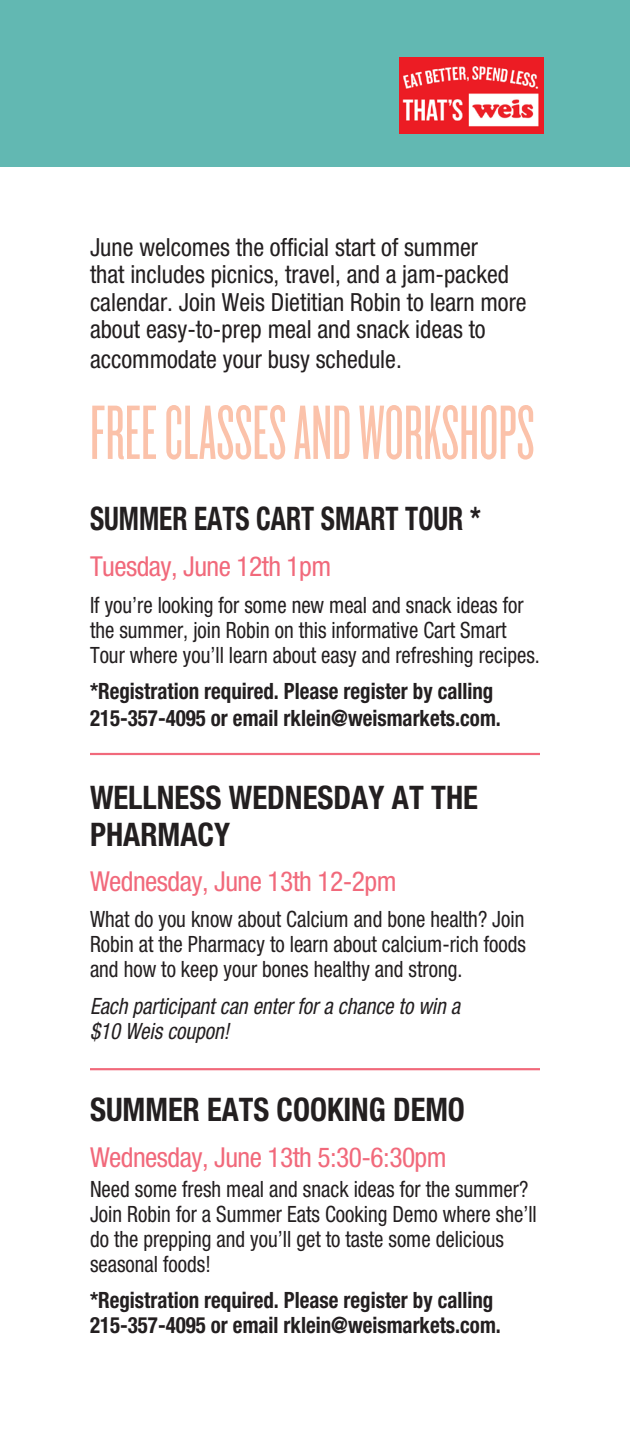
<style>
.page{position:relative;width:630px;height:1440px;background:#fff}
.page>*{position:absolute;margin:0;border:0;box-sizing:border-box;transform-origin:0 0}
.t1{font:80px "Knockout 26 Junior Flywght";color:#fbc2aa}
.t2{font:700 condensed 32.5px/37.5px "Helvetica Neue";color:#231f20;scale:.95 1}
.t3{font:700 condensed 32.5px "Helvetica Neue";color:#231f20;scale:.84 1}
.t4{font:condensed 27.5px "Helvetica Neue";letter-spacing:-.02em;color:#f1697b}
.t5{font:condensed 25px/27.5px "Helvetica Neue";color:#231f20}
.t6{font:condensed 22.5px/25px "Helvetica Neue";color:#231f20;scale:.93 1}
.t7{font:700 condensed 22.5px "Helvetica Neue";color:#231f20;scale:.93 1}
.t8{font:italic condensed 22.5px "Helvetica Neue";color:#231f20;scale:.93 1}
</style>
<div class="page">
<div style="left:0;top:0;width:630px;height:166px;background:#62b8b2"></div>
<img style="left:400px;top:58px;width:144px;height:76px">
<hr style="left:90px;top:753px;width:450px;height:2px;background:#f1697b">
<hr style="left:90px;top:1068px;width:450px;height:2px;background:#f1697b">
<p class="t5" style="left:90px;top:233px;width:438px">June welcomes the official start of summer<br>that includes picnics, travel, and a jam-packed calendar. Join Weis Dietitian Robin to learn more about easy-to-prep meal and snack ideas to</p>
<p class="t5" style="left:90px;top:346px;width:313px">accommodate your busy schedule.</p>
<p class="t1" style="left:90px;top:388px;width:446px">FREE CLASSES AND WORKSHOPS</p>
<p class="t3" style="left:90px;top:499px;width:467px">SUMMER EATS CART SMART TOUR *</p>
<p class="t4" style="left:90px;top:551px;width:243px">Tuesday, June 12th 1pm</p>
<p class="t6" style="left:90px;top:592px;width:485px">If you’re looking for some new meal and snack ideas for the summer, join Robin on this informative Cart Smart<br>Tour where you’ll learn about easy and refreshing recipes.</p>
<p class="t7" style="left:90px;top:677px;width:435px">*Registration required. Please register by calling</p>
<p class="t7" style="left:90px;top:705px;width:443px">215-357-4095 or email rklein@weismarkets.com.</p>
<p class="t2" style="left:90px;top:778px;width:410px">WELLNESS WEDNESDAY AT THE<br>PHARMACY</p>
<p class="t4" style="left:90px;top:865px;width:308px">Wednesday, June 13th 12-2pm</p>
<p class="t6" style="left:90px;top:907px;width:470px;text-align:justify">What do you know about Calcium and bone health? Join Robin at the Pharmacy to learn about calcium-rich foods and how to keep your bones healthy and strong.</p>
<p class="t8" style="left:90px;top:993px;width:400px">Each participant can enter for a chance to win a</p>
<p class="t8" style="left:90px;top:1018px;width:151px">$10 Weis coupon!</p>
<p class="t2" style="left:90px;top:1090px;width:396px">SUMMER EATS COOKING DEMO</p>
<p class="t4" style="left:90px;top:1142px;width:358px">Wednesday, June 13th 5:30-6:30pm</p>
<p class="t6" style="left:90px;top:1176px;width:482px">Need some fresh meal and snack ideas for the summer?<br>Join Robin for a Summer Eats Cooking Demo where she’ll do the prepping and you’ll get to taste some delicious seasonal foods!</p>
<p class="t7" style="left:90px;top:1286px;width:435px">*Registration required. Please register by calling</p>
<p class="t7" style="left:90px;top:1311px;width:443px">215-357-4095 or email rklein@weismarkets.com.</p>
</div>
